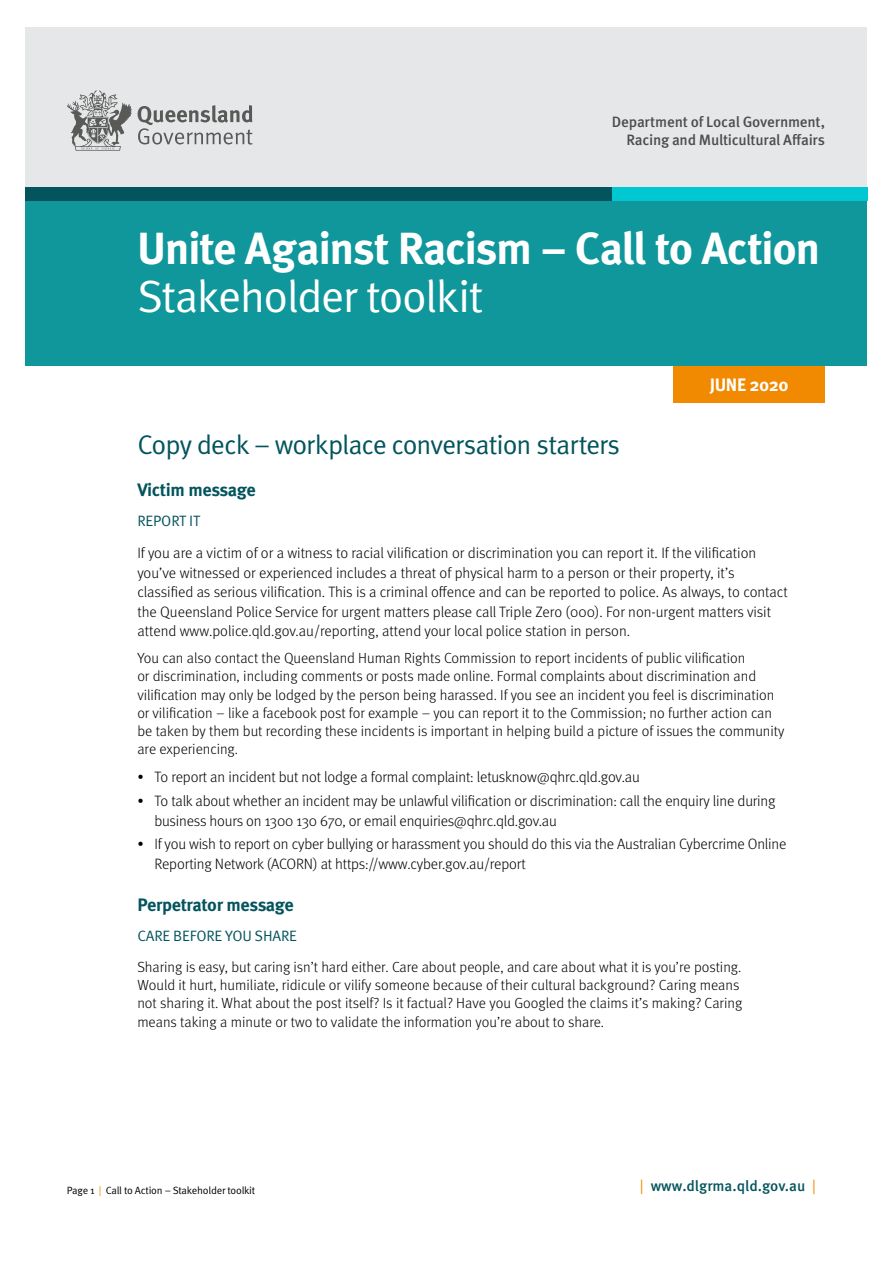
<style>
.page{position:relative;width:893px;height:1263px;background:#fff}
.page>*{position:absolute;margin:0;border:0;box-sizing:border-box;transform-origin:0 0}
.t1{font:700 45px "Meta Pro";letter-spacing:-.035em;color:#fff}
.t2{font:45px "Meta Pro Norm";letter-spacing:-.035em;color:#fff}
.t3{font:27px "Meta Pro Norm";letter-spacing:-.04em;color:#04545d}
.t4{font:700 18px "Meta Pro";letter-spacing:-.02em;color:#04545d}
.t5{font:700 18px "Meta Pro";letter-spacing:-.025em;color:#fff}
.t6{font:300 15px/19.5px "Meta Pro";letter-spacing:-.01em;color:#000}
.t7{font:500 15px/18px "Meta Pro";letter-spacing:-.015em;color:#4d4d4f;text-align:right}
.t8{font:15px "Meta Pro Norm";letter-spacing:-.01em;color:#04545d}
.t9{font:500 15px "Meta Pro";color:#04545d}
.t10{font:300 14.7px/18.3px "Meta Pro";color:#000}
.t11{font:10.5px "Meta Pro Norm";letter-spacing:-.02em;color:#000}
.s1{color:#f18a00}
.s2{font-family:"Meta Pro Norm";font-weight:400;color:#f18a00}
</style>
<div class="page">
<div style="left:673px;top:365px;width:152px;height:38px;background:#f18a00"></div>
<div style="left:26px;top:189px;width:841px;height:177px;background:#0f979b"></div>
<div style="left:26px;top:28px;width:841px;height:163px;background:#e6e7e8"></div>
<svg style="left:67px;top:90px;width:65px;height:61px"></svg>
<svg style="left:138px;top:105px;width:115px;height:40px"></svg>
<div style="left:26px;top:187px;width:586px;height:13px;background:#04545d"></div>
<div style="left:612px;top:187px;width:255px;height:13px;background:#00c8d2"></div>
<p class="t7" style="left:612px;top:111px;width:215px">Department of Local Government,<br>Racing and Multicultural Affairs</p>
<h1 class="t1" style="left:137px;top:213px;width:685px">Unite Against Racism – Call to Action</h1>
<h1 class="t2" style="left:137px;top:262px;width:348px">Stakeholder toolkit</h1>
<p class="t5" style="left:710px;top:370px;width:80px">JUNE 2020</p>
<h2 class="t3" style="left:137px;top:424px;width:484px">Copy deck – workplace conversation starters</h2>
<p class="t4" style="left:137px;top:476px;width:120px">Victim message</p>
<p class="t8" style="left:137px;top:509px;width:64px">REPORT IT</p>
<p class="t6" style="left:137px;top:542px;width:652px">If you are a victim of or a witness to racial vilification or discrimination you can report it. If the vilification you’ve witnessed or experienced includes a threat of physical harm to a person or their property, it’s classified as serious vilification. This is a criminal offence and can be reported to police. As always, to contact the Queensland Police Service for urgent matters please call Triple Zero (000). For non-urgent matters visit attend www.police.qld.gov.au/reporting, attend your local police station in person.</p>
<p class="t10" style="left:137px;top:648px;width:649px">You can also contact the Queensland Human Rights Commission to report incidents of public vilification<br>or discrimination, including comments or posts made online. Formal complaints about discrimination and vilification may only be lodged by the person being harassed. If you see an incident you feel is discrimination or vilification – like a facebook post for example – you can report it to the Commission; no further action can be taken by them but recording these incidents is important in helping build a picture of issues the community are experiencing.</p>
<p class="t6" style="left:137px;top:767px;width:504px">• To report an incident but not lodge a formal complaint: letusknow@qhrc.qld.gov.au</p>
<p class="t6" style="left:154px;top:790px;width:623px;text-indent:-17px">• To talk about whether an incident may be unlawful vilification or discrimination: call the enquiry line during business hours on 1300 130 670, or email enquiries@qhrc.qld.gov.au</p>
<p class="t6" style="left:154px;top:834px;width:634px;text-indent:-17px">• If you wish to report on cyber bullying or harassment you should do this via the Australian Cybercrime Online<br>Reporting Network (ACORN) at https://www.cyber.gov.au/report</p>
<p class="t4" style="left:137px;top:891px;width:158px">Perpetrator message</p>
<p class="t8" style="left:137px;top:924px;width:161px">CARE BEFORE YOU SHARE</p>
<p class="t10" style="left:137px;top:957px;width:606px">Sharing is easy, but caring isn’t hard either. Care about people, and care about what it is you’re posting.<br>Would it hurt, humiliate, ridicule or vilify someone because of their cultural background? Caring means not sharing it. What about the post itself? Is it factual? Have you Googled the claims it’s making? Caring means taking a minute or two to validate the information you’re about to share.</p>
<p class="t11" style="left:67px;top:1182px;width:190px">Page 1 <span class="s1">|</span> Call to Action – Stakeholder toolkit</p>
<p class="t9" style="left:640px;top:1174px;width:178px"><span class="s2">|</span> www.dlgrma.qld.gov.au <span class="s2">|</span></p>
</div>
